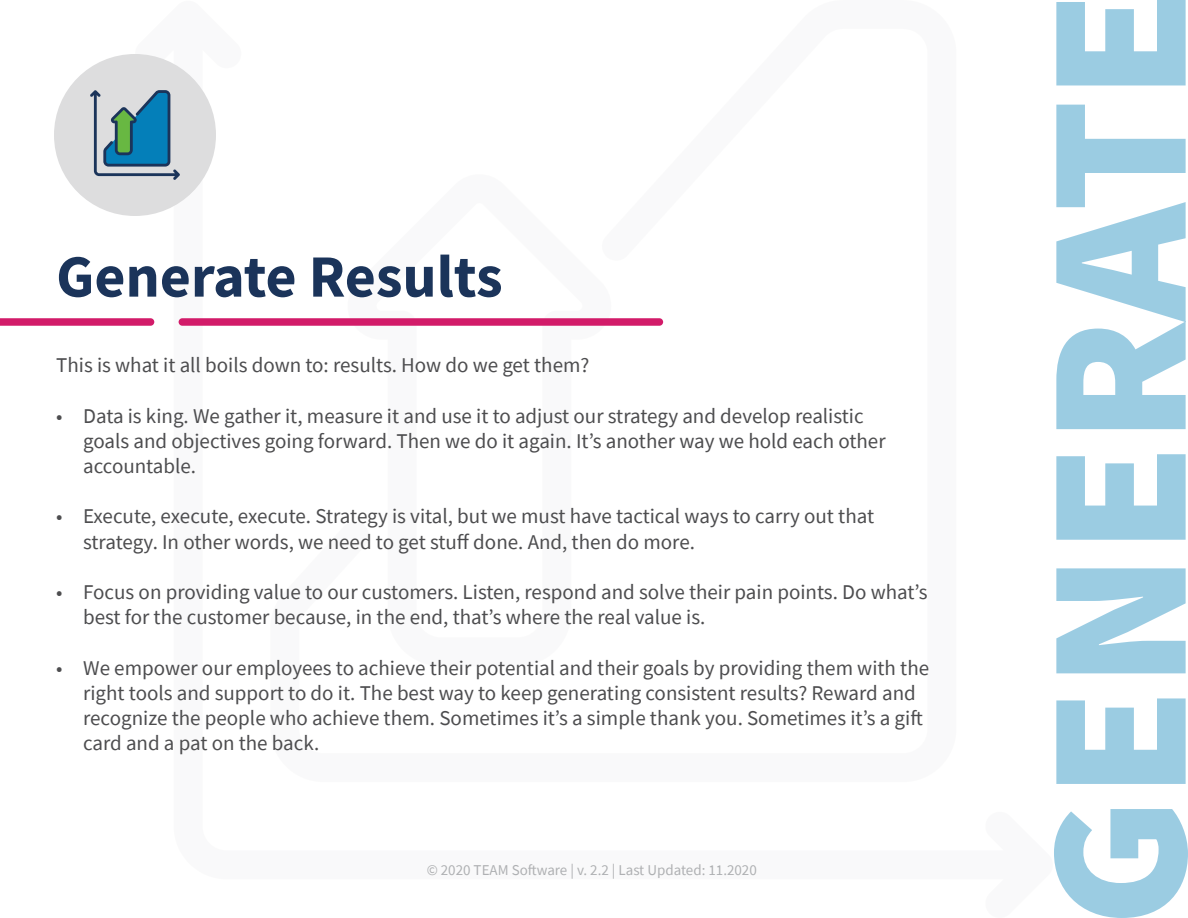
<style>
.page{position:relative;width:1188px;height:918px;background:#fff}
.page>*{position:absolute;margin:0;border:0;box-sizing:border-box;transform-origin:0 0}
.t1{font:700 60px "Source Sans Pro";color:#1b345a}
.t2{font:21px/25.2px "Source Sans Pro";color:#4d4d4f}
.t3{font:15px "Source Sans Pro";color:#a7a9ac}
</style>
<div class="page">
<div style="left:54px;top:54px;width:162px;height:162px;background:#ddddde;border-radius:50%"></div>
<svg style="left:90px;top:90px;width:90px;height:90px"></svg>
<svg style="left:1054px;top:0;width:134px;height:918px;fill:#9bcce2"></svg>
<svg style="left:0;top:318px;width:663px;height:8px;background:#d63177"></svg>
<h1 class="t1" style="left:56px;top:236px;width:448px">Generate Results</h1>
<p class="t2" style="left:56px;top:353px;width:535px">This is what it all boils down to: results. How do we get them?</p>
<p class="t2" style="left:83px;top:403px;width:804px;text-indent:-27px">• Data is king. We gather it, measure it and use it to adjust our strategy and develop realistic goals and objectives going forward. Then we do it again. It’s another way we hold each other accountable.</p>
<p class="t2" style="left:83px;top:504px;width:793px;text-indent:-27px">• Execute, execute, execute. Strategy is vital, but we must have tactical ways to carry out that strategy. In other words, we need to get stuff done. And, then do more.</p>
<p class="t2" style="left:83px;top:579px;width:846px;text-indent:-27px">• Focus on providing value to our customers. Listen, respond and solve their pain points. Do what’s best for the customer because, in the end, that’s where the real value is.</p>
<p class="t2" style="left:83px;top:655px;width:848px;text-indent:-27px">• We empower our employees to achieve their potential and their goals by providing them with the right tools and support to do it. The best way to keep generating consistent results? Reward and recognize the people who achieve them. Sometimes it’s a simple thank you. Sometimes it’s a gift card and a pat on the back.</p>
<p class="t3" style="left:427px;top:861px;width:332px">© 2020 TEAM Software | v. 2.2 | Last Updated: 11.2020</p>
</div>
